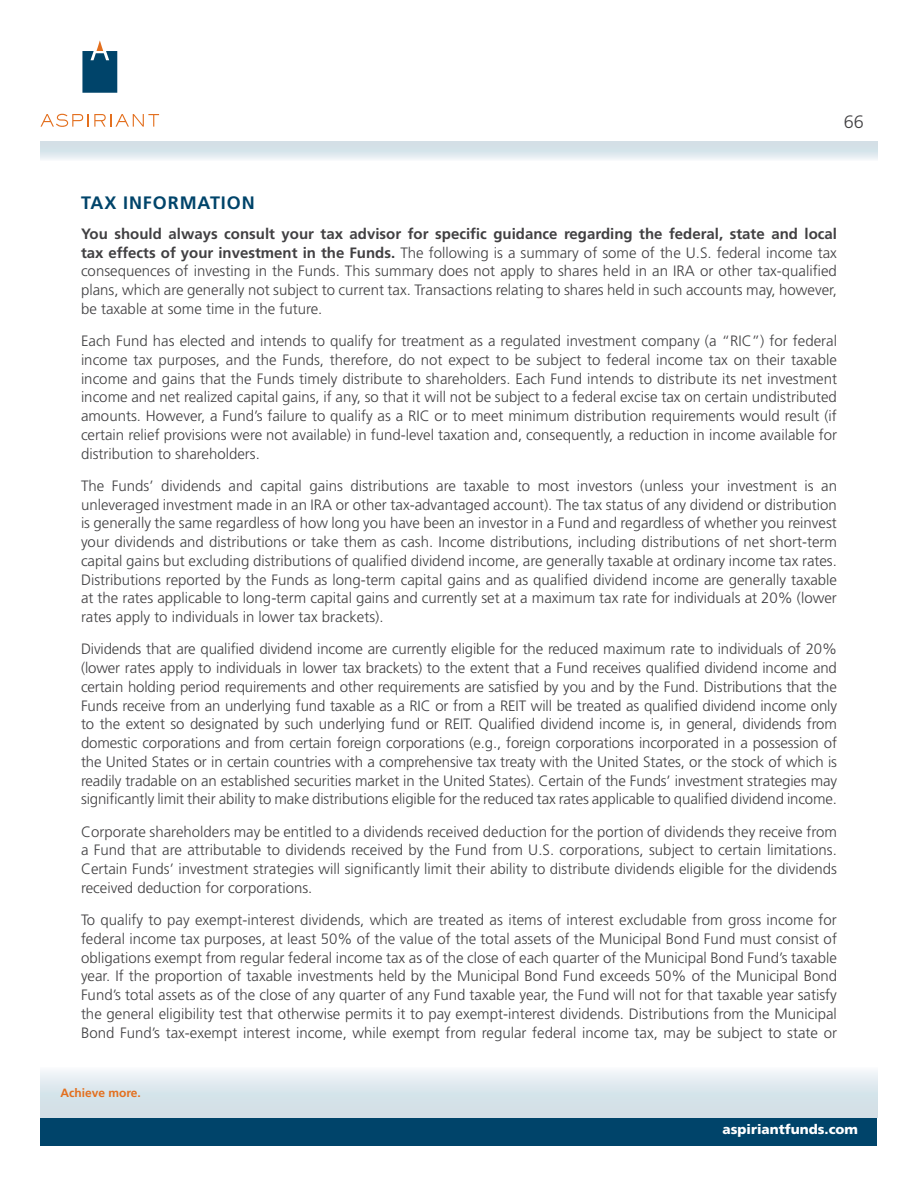
<style>
.page{position:relative;width:918px;height:1188px;background:#fff}
.page>*{position:absolute;margin:0;border:0;box-sizing:border-box;transform-origin:0 0}
.t1{font:700 18px "Frutiger LT Std";letter-spacing:.05em;color:#00446a}
.t2{font:300 18px "Frutiger LT Std";color:#414042}
.t3{font:300 15px/18.8px "Frutiger LT Std";color:#414042;text-align:justify}
.t4{font:900 13.5px "Frutiger LT Std";color:#fff}
.t5{font:700 12px "Frutiger LT Std";color:#e36f1e}
.s1{font-weight:700}
</style>
<div class="page">
<svg style="left:82px;top:40px;width:35px;height:53px"></svg>
<svg style="left:41px;top:114px;width:118px;height:13px"></svg>
<div style="left:40px;top:142px;width:838px;height:24px;background:linear-gradient(to bottom,#c6d7e0,#fff)"></div>
<div style="left:40px;top:1118px;width:838px;height:28px;background:#00446a"></div>
<div style="left:41px;top:1053px;width:837px;height:65px;background:linear-gradient(to bottom,#fff,#c8d8e1)"></div>
<p class="t2" style="left:844px;top:112px;width:22px">66</p>
<p class="t1" style="left:81px;top:192px;width:175px">TAX INFORMATION</p>
<p class="t3" style="left:81px;top:224px;width:758px"><span class="s1">You should always consult your tax advisor for specific guidance regarding the federal, state and local tax effects of your investment in the Funds.</span> The following is a summary of some of the U. S. federal income tax consequences of investing in the Funds. This summary does not apply to shares held in an IRA or other tax-qualified plans, which are generally not subject to current tax. Transactions relating to shares held in such accounts may, however, be taxable at some time in the future.</p>
<p class="t3" style="left:81px;top:332px;width:758px">Each Fund has elected and intends to qualify for treatment as a regulated investment company (a “RIC”) for federal income tax purposes, and the Funds, therefore, do not expect to be subject to federal income tax on their taxable income and gains that the Funds timely distribute to shareholders. Each Fund intends to distribute its net investment income and net realized capital gains, if any, so that it will not be subject to a federal excise tax on certain undistributed amounts. However, a Fund’s failure to qualify as a RIC or to meet minimum distribution requirements would result (if certain relief provisions were not available) in fund-level taxation and, consequently, a reduction in income available for distribution to shareholders.</p>
<p class="t3" style="left:81px;top:476px;width:758px;text-align:left">The Funds’ dividends and capital gains distributions are taxable to most investors (unless your investment is an unleveraged investment made in an IRA or other tax-advantaged account). The tax status of any dividend or distribution is generally the same regardless of how long you have been an investor in a Fund and regardless of whether you reinvest your dividends and distributions or take them as cash. Income distributions, including distributions of net short-term capital gains but excluding distributions of qualified dividend income, are generally taxable at ordinary income tax rates.<br>Distributions reported by the Funds as long-term capital gains and as qualified dividend income are generally taxable at the rates applicable to long-term capital gains and currently set at a maximum tax rate for individuals at 20% (lower rates apply to individuals in lower tax brackets).</p>
<p class="t3" style="left:81px;top:640px;width:758px">Dividends that are qualified dividend income are currently eligible for the reduced maximum rate to individuals of 20% (lower rates apply to individuals in lower tax brackets) to the extent that a Fund receives qualified dividend income and certain holding period requirements and other requirements are satisfied by you and by the Fund. Distributions that the Funds receive from an underlying fund taxable as a RIC or from a REIT will be treated as qualified dividend income only to the extent so designated by such underlying fund or REIT. Qualified dividend income is, in general, dividends from domestic corporations and from certain foreign corporations (e. g. , foreign corporations incorporated in a possession of the United States or in certain countries with a comprehensive tax treaty with the United States, or the stock of which is readily tradable on an established securities market in the United States). Certain of the Funds’ investment strategies may significantly limit their ability to make distributions eligible for the reduced tax rates applicable to qualified dividend income.</p>
<p class="t3" style="left:81px;top:822px;width:758px;text-align:left">Corporate shareholders may be entitled to a dividends received deduction for the portion of dividends they receive from a Fund that are attributable to dividends received by the Fund from U. S. corporations, subject to certain limitations.<br>Certain Funds’ investment strategies will significantly limit their ability to distribute dividends eligible for the dividends received deduction for corporations.</p>
<p class="t3" style="left:81px;top:911px;width:758px">To qualify to pay exempt-interest dividends, which are treated as items of interest excludable from gross income for federal income tax purposes, at least 50% of the value of the total assets of the Municipal Bond Fund must consist of obligations exempt from regular federal income tax as of the close of each quarter of the Municipal Bond Fund’s taxable year. If the proportion of taxable investments held by the Municipal Bond Fund exceeds 50% of the Municipal Bond Fund’s total assets as of the close of any quarter of any Fund taxable year, the Fund will not for that taxable year satisfy the general eligibility test that otherwise permits it to pay exempt-interest dividends. Distributions from the Municipal Bond Fund’s tax-exempt interest income, while exempt from regular federal income tax, may be subject to state or</p>
<p class="t5" style="left:60px;top:1085px;width:82px">Achieve more.</p>
<p class="t4" style="left:723px;top:1122px;width:137px">aspiriantfunds.com</p>
</div>
